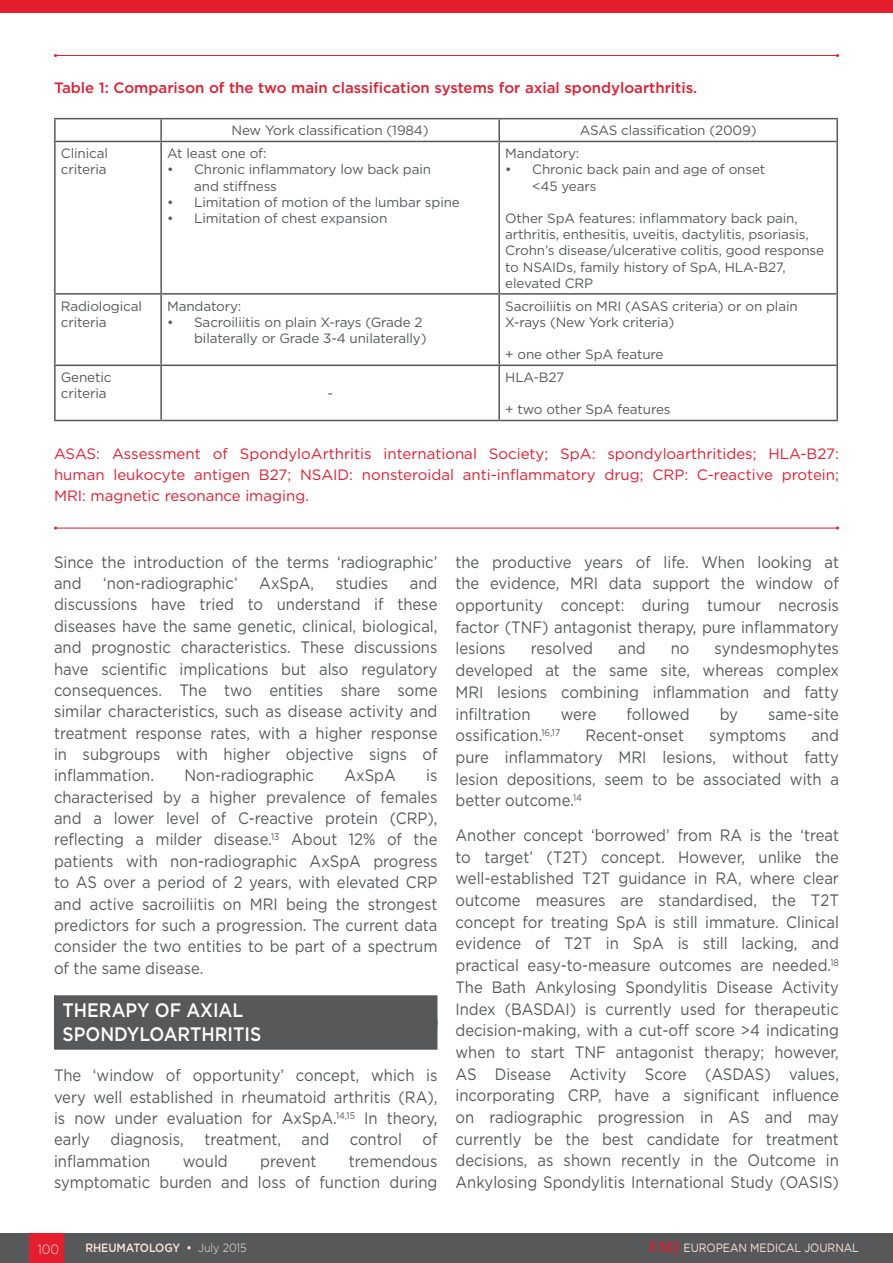
<style>
.page{position:relative;width:893px;height:1263px;background:#fff}
.page>*{position:absolute;margin:0;border:0;box-sizing:border-box;transform-origin:0 0}
._8__Heading_1{font:500 19.5px "Gotham";color:#fff;scale:.9 1}
._11__Main_text{font:16.5px/21.8px "Gotham";color:#57585a;text-align:justify;scale:.9 1}
._12_b_Figure___Table{font:15px/21px "Gotham";color:#e41d2f;text-align:justify}
._12_a_Figure___Table{font:500 15px "Gotham";color:#e41d2f}
.t1{font:13.5px/16.2px "Gotham";letter-spacing:-.01em;color:#57585a}
.t2{font:300 13.5px "Gotham";color:#fce7de;scale:.9 1}
.t3{font:12px "Gotham";letter-spacing:-.005em;color:#fce7de;scale:.9 1}
.t4{font:500 12px "Gotham";letter-spacing:-.005em;color:#fce7de;scale:.9 1}
.s1{font-weight:300}
.s2{font-family:"Palatino Linotype";font-weight:700;font-size:15px;color:#e41d2f}
</style>
<div class="page">
<div style="left:0;top:1233px;width:893px;height:30px;background:#57585a"></div>
<div style="left:30px;top:1233px;width:34px;height:30px;background:#e41d2f"></div>
<div style="left:54px;top:995px;width:383px;height:30px;background:#57585a"></div>
<div style="left:54px;top:1020px;width:383px;height:30px;background:#57585a"></div>
<hr style="left:56px;top:55px;width:781px;height:1px;background:#e41d2f">
<hr style="left:56px;top:528px;width:781px;height:1px;background:#e41d2f">
<hr style="left:54px;top:118px;width:107px;height:1px;background:#57585a">
<hr style="left:54px;top:119px;width:2px;height:22px;background:#57585a">
<hr style="left:161px;top:118px;width:338px;height:1px;background:#57585a">
<hr style="left:160px;top:119px;width:2px;height:22px;background:#57585a">
<hr style="left:499px;top:118px;width:339px;height:1px;background:#57585a">
<hr style="left:498px;top:119px;width:2px;height:22px;background:#57585a">
<hr style="left:836px;top:119px;width:2px;height:22px;background:#57585a">
<hr style="left:54px;top:141px;width:107px;height:1px;background:#57585a">
<hr style="left:54px;top:142px;width:2px;height:151px;background:#57585a">
<hr style="left:161px;top:141px;width:338px;height:1px;background:#57585a">
<hr style="left:160px;top:142px;width:2px;height:151px;background:#57585a">
<hr style="left:499px;top:141px;width:339px;height:1px;background:#57585a">
<hr style="left:498px;top:142px;width:2px;height:151px;background:#57585a">
<hr style="left:836px;top:142px;width:2px;height:151px;background:#57585a">
<hr style="left:54px;top:293px;width:107px;height:2px;background:#57585a">
<hr style="left:54px;top:295px;width:2px;height:69px;background:#57585a">
<hr style="left:161px;top:293px;width:338px;height:2px;background:#57585a">
<hr style="left:160px;top:295px;width:2px;height:69px;background:#57585a">
<hr style="left:499px;top:293px;width:339px;height:2px;background:#57585a">
<hr style="left:498px;top:295px;width:2px;height:69px;background:#57585a">
<hr style="left:836px;top:295px;width:2px;height:69px;background:#57585a">
<hr style="left:54px;top:364px;width:107px;height:2px;background:#57585a">
<hr style="left:54px;top:366px;width:2px;height:54px;background:#57585a">
<hr style="left:161px;top:364px;width:338px;height:2px;background:#57585a">
<hr style="left:160px;top:366px;width:2px;height:54px;background:#57585a">
<hr style="left:499px;top:364px;width:339px;height:2px;background:#57585a">
<hr style="left:498px;top:366px;width:2px;height:54px;background:#57585a">
<hr style="left:836px;top:366px;width:2px;height:54px;background:#57585a">
<hr style="left:54px;top:420px;width:107px;height:1px;background:#57585a">
<hr style="left:161px;top:420px;width:338px;height:1px;background:#57585a">
<hr style="left:499px;top:420px;width:339px;height:1px;background:#57585a">
<div style="left:0;top:0;width:893px;height:12px;background:#e41d2f"></div>
<p class="_12_a_Figure___Table" style="left:54px;top:77px;width:645px">Table 1: Comparison of the two main classification systems for axial spondyloarthritis.</p>
<p class="t1" style="left:232px;top:122px;width:199px">New York classification (1984)</p>
<p class="t1" style="left:580px;top:122px;width:178px">ASAS classification (2009)</p>
<p class="t1" style="left:61px;top:145px;width:49px">Clinical criteria</p>
<p class="t1" style="left:167px;top:145px;width:101px">At least one of:</p>
<p class="t1" style="left:194px;top:161px;width:239px;text-indent:-27px">• Chronic inflammatory low back pain and stiffness</p>
<p class="t1" style="left:167px;top:194px;width:294px">• Limitation of motion of the lumbar spine</p>
<p class="t1" style="left:167px;top:210px;width:222px">• Limitation of chest expansion</p>
<p class="t1" style="left:61px;top:297px;width:83px">Radiological criteria</p>
<p class="t1" style="left:167px;top:297px;width:76px">Mandatory:</p>
<p class="t1" style="left:194px;top:314px;width:234px;text-indent:-27px">• Sacroiliitis on plain X-rays (Grade 2 bilaterally or Grade 3-4 unilaterally)</p>
<p class="t1" style="left:61px;top:369px;width:52px">Genetic criteria</p>
<p class="t1" style="left:327px;top:385px;width:7px">-</p>
<p class="t1" style="left:505px;top:145px;width:76px">Mandatory:</p>
<p class="t1" style="left:532px;top:161px;width:235px;text-indent:-27px">• Chronic back pain and age of onset &lt;45 years</p>
<p class="t1" style="left:505px;top:210px;width:320px">Other SpA features: inflammatory back pain, arthritis, enthesitis, uveitis, dactylitis, psoriasis, Crohn’s disease/ulcerative colitis, good response to NSAIDs, family history of SpA, HLA-B27, elevated CRP</p>
<p class="t1" style="left:505px;top:297px;width:294px">Sacroiliitis on MRI (ASAS criteria) or on plain<br>X-rays (New York criteria)</p>
<p class="t1" style="left:505px;top:346px;width:160px">+ one other SpA feature</p>
<p class="t1" style="left:505px;top:369px;width:61px">HLA-B27</p>
<p class="t1" style="left:505px;top:401px;width:167px">+ two other SpA features</p>
<p class="_12_b_Figure___Table" style="left:54px;top:443px;width:786px">ASAS: Assessment of SpondyloArthritis international Society; SpA: spondyloarthritides; HLA-B27: human leukocyte antigen B27; NSAID: nonsteroidal anti-inflammatory drug; CRP: C-reactive protein; MRI: magnetic resonance imaging.</p>
<p class="_11__Main_text" style="left:54px;top:551px;width:428px;line-height:21.3px">Since the introduction of the terms ‘radiographic’ and</p>
<p class="_11__Main_text" style="left:54px;top:572px;width:428px;line-height:21.3px;text-indent:356px">and discussions have tried to understand if these diseases have the same genetic, clinical, biological, and prognostic characteristics. These discussions have scientific implications but also regulatory consequences. The two entities share some similar characteristics, such as disease activity and treatment response rates, with a higher response in subgroups with higher objective signs of inflammation.</p>
<p class="_11__Main_text" style="left:103px;top:572px;width:151px">‘non-radiographic’</p>
<p class="_11__Main_text" style="left:259px;top:572px;width:63px">AxSpA,</p>
<p class="_11__Main_text" style="left:336px;top:572px;width:60px">studies</p>
<p class="_11__Main_text" style="left:184px;top:764px;width:146px">Non-radiographic</p>
<p class="_11__Main_text" style="left:344px;top:764px;width:59px">AxSpA</p>
<p class="_11__Main_text" style="left:54px;top:764px;width:428px;line-height:21.3px;text-indent:372px">is characterised by a higher prevalence of females and a lower level of C-reactive protein (CRP), reflecting a milder disease.<sup>13</sup> About 12% of the patients with non-radiographic AxSpA progress to AS over a period of 2 years, with elevated CRP and active sacroiliitis on MRI being the strongest predictors for such a progression. The current data consider the two entities to be part of a spectrum of the same disease.</p>
<p class="_8__Heading_1" style="left:63px;top:997px;width:202px">THERAPY OF AXIAL</p>
<p class="_8__Heading_1" style="left:63px;top:1021px;width:222px">SPONDYLOARTHRITIS</p>
<p class="_11__Main_text" style="left:54px;top:1064px;width:428px;line-height:21.3px">The ‘window of opportunity’ concept, which is very well established in rheumatoid arthritis (RA), is now under evaluation for AxSpA.<sup>14,15</sup> In theory, early diagnosis, treatment, and control of inflammation</p>
<p class="_11__Main_text" style="left:54px;top:1150px;width:428px;line-height:21.3px;text-align:right">tremendous<br>symptomatic burden and loss of function during</p>
<p class="_11__Main_text" style="left:183px;top:1150px;width:51px">would</p>
<p class="_11__Main_text" style="left:260px;top:1150px;width:64px">prevent</p>
<p class="_11__Main_text" style="left:455px;top:551px;width:428px">the productive years of life. When looking at the evidence, MRI data support the window of opportunity concept: during tumour necrosis factor (TNF) antagonist therapy, pure inflammatory lesions</p>
<p class="_11__Main_text" style="left:455px;top:637px;width:428px;text-indent:259px">syndesmophytes developed at the same site, whereas complex MRI lesions combining inflammation and fatty infiltration</p>
<p class="_11__Main_text" style="left:531px;top:637px;width:71px">resolved</p>
<p class="_11__Main_text" style="left:618px;top:637px;width:32px">and</p>
<p class="_11__Main_text" style="left:671px;top:637px;width:22px">no</p>
<p class="_11__Main_text" style="left:561px;top:702px;width:41px">were</p>
<p class="_11__Main_text" style="left:627px;top:702px;width:71px">followed</p>
<p class="_11__Main_text" style="left:720px;top:702px;width:22px">by</p>
<p class="_11__Main_text" style="left:768px;top:702px;width:80px">same-site</p>
<p class="_11__Main_text" style="left:455px;top:724px;width:118px">ossification.<sup>16,17</sup></p>
<p class="_11__Main_text" style="left:585px;top:724px;width:111px">Recent-onset</p>
<p class="_11__Main_text" style="left:709px;top:724px;width:87px">symptoms</p>
<p class="_11__Main_text" style="left:455px;top:724px;width:428px;text-indent:356px">and pure inflammatory MRI lesions, without fatty lesion depositions, seem to be associated with a better outcome.<sup>14</sup></p>
<p class="_11__Main_text" style="left:455px;top:824px;width:428px">Another concept ‘borrowed’ from RA is the ‘treat to target’ (T2T) concept. However, unlike the well-established T2T guidance in RA, where clear outcome measures are standardised, the T2T concept for treating SpA is still immature. Clinical evidence of T2T in SpA is still lacking, and practical easy-to-measure outcomes are needed.<sup>18<br></sup>The Bath Ankylosing Spondylitis Disease Activity Index (BASDAI) is currently used for therapeutic decision-making, with a cut-off score &gt;4 indicating when to start TNF antagonist therapy; however, AS Disease Activity Score (ASDAS) values, incorporating CRP, have a significant influence on radiographic progression in AS and may currently be the best candidate for treatment decisions, as shown recently in the Outcome in Ankylosing Spondylitis International Study (OASIS)</p>
<p class="t2" style="left:38px;top:1240px;width:25px">100</p>
<p class="t4" style="left:85px;top:1240px;width:181px">RHEUMATOLOGY • <span class="s1">July 2015</span></p>
<p class="t3" style="left:650px;top:1240px;width:234px"><span class="s2">EMJ</span> EUROPEAN MEDICAL JOURNAL</p>
</div>
